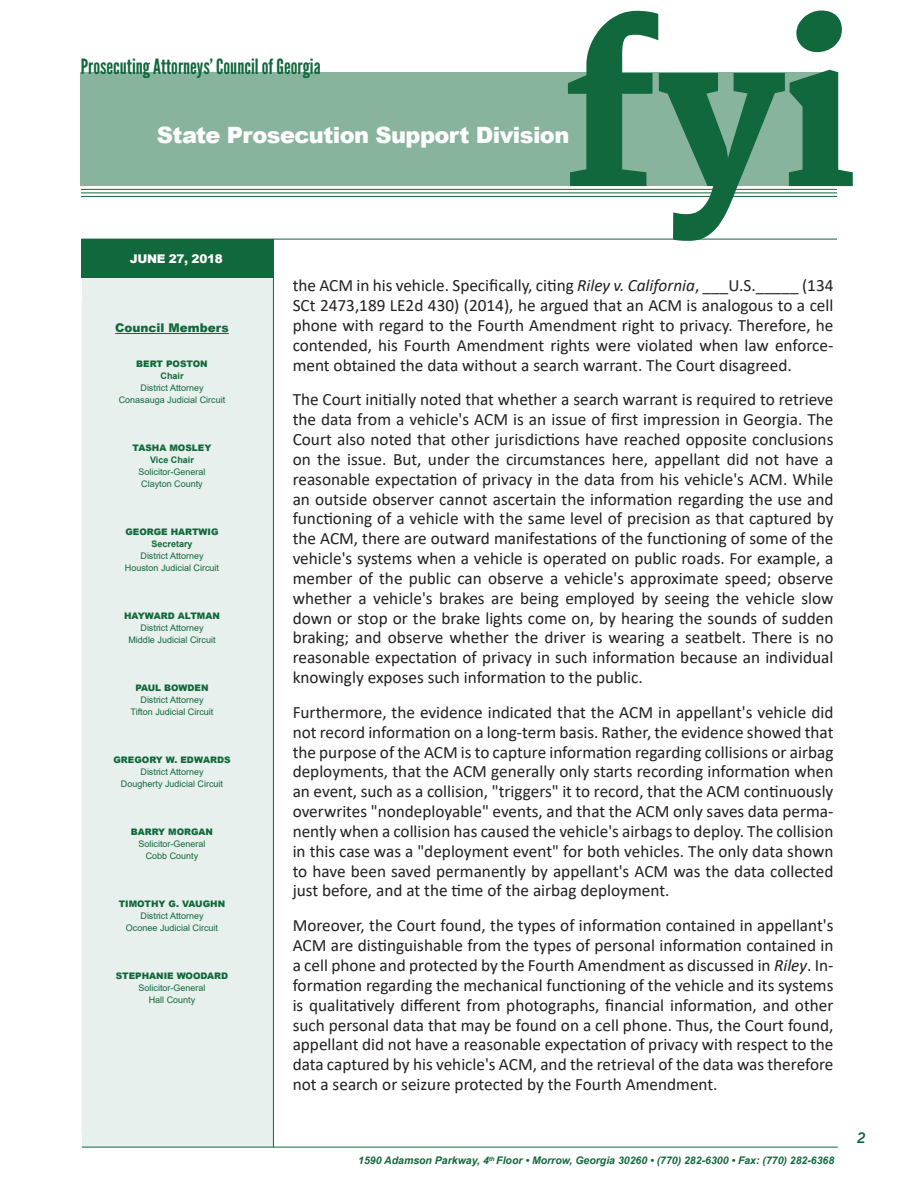
<style>
.page{position:relative;width:918px;height:1188px;background:#fff}
.page>*{position:absolute;margin:0;border:0;box-sizing:border-box;transform-origin:0 0}
.t1{font:800 207px "Merriweather";color:#11683d}
.t2{font:900 22.5px "Arial";letter-spacing:-.025em;color:#fff}
.t3{font:21px "League Gothic";color:#11683d}
.t4{font:17.25px/19.8px "Calibri";color:#231f20;text-align:justify}
.t5{font:italic 700 14.7px "News Gothic BT";color:#11683d}
.t6{font:900 12px "Arial";color:#11683d}
.t7{font:900 12px "Arial";letter-spacing:-.025em;color:#fff}
.t8{font:italic 700 10.5px "Arial";color:#11683d}
.t9{font:9px/12px "Arial";color:#11683d;text-align:center}
.t10{font:900 9px "Arial";color:#11683d}
.t11{font:700 9px "Arial";color:#11683d}
.s1{font-style:italic}
</style>
<div class="page">
<hr style="left:81px;top:196px;width:756px;height:1px;background:#11683d">
<div style="left:81px;top:73px;width:757px;height:113px;background:#88b49e"></div>
<div style="left:82px;top:278px;width:191px;height:869px;background:#e7f0ec"></div>
<hr style="left:82px;top:239px;width:755px;height:1px;background:#11683d">
<hr style="left:273px;top:250px;width:1px;height:898px;background:#11683d">
<hr style="left:115px;top:333px;width:114px;height:1px;background:#11683d">
<div style="left:82px;top:239px;width:192px;height:39px;background:#11683d"></div>
<hr style="left:81px;top:193px;width:756px;height:1px;background:#11683d">
<hr style="left:81px;top:189px;width:756px;height:1px;background:#11683d">
<hr style="left:82px;top:1147px;width:756px;height:1px;background:#11683d">
<h1 class="t1" style="left:563px;top:-8px;width:295px">fyi</h1>
<p class="t3" style="left:81px;top:54px;width:241px">Prosecuting Attorneys’ Council of Georgia</p>
<h2 class="t2" style="left:157px;top:119px;width:414px">State Prosecution Support Division</h2>
<p class="t7" style="left:130px;top:250px;width:95px">JUNE 27, 2018</p>
<p class="t6" style="left:115px;top:319px;width:115px">Council Members</p>
<p class="t10" style="left:136px;top:357px;width:73px">BERT POSTON</p>
<p class="t11" style="left:161px;top:370px;width:25px">Chair</p>
<p class="t9" style="left:119px;top:382px;width:108px">District Attorney<br>Conasauga Judicial Circuit</p>
<p class="t10" style="left:133px;top:441px;width:80px">TASHA MOSLEY</p>
<p class="t11" style="left:150px;top:454px;width:45px">Vice Chair</p>
<p class="t9" style="left:138px;top:466px;width:69px">Solicitor-General<br>Clayton County</p>
<p class="t10" style="left:125px;top:525px;width:95px">GEORGE HARTWIG</p>
<p class="t11" style="left:151px;top:538px;width:43px">Secretary</p>
<p class="t9" style="left:125px;top:550px;width:96px">District Attorney<br>Houston Judicial Circuit</p>
<p class="t10" style="left:124px;top:609px;width:97px">HAYWARD ALTMAN</p>
<p class="t9" style="left:128px;top:622px;width:89px">District Attorney<br>Middle Judicial Circuit</p>
<p class="t10" style="left:135px;top:681px;width:75px">PAUL BOWDEN</p>
<p class="t9" style="left:131px;top:694px;width:84px">District Attorney<br>Tifton Judicial Circuit</p>
<p class="t10" style="left:113px;top:753px;width:119px">GREGORY W. EDWARDS</p>
<p class="t9" style="left:121px;top:766px;width:104px">District Attorney<br>Dougherty Judicial Circuit</p>
<p class="t10" style="left:131px;top:825px;width:84px">BARRY MORGAN</p>
<p class="t9" style="left:138px;top:838px;width:69px">Solicitor-General<br>Cobb County</p>
<p class="t10" style="left:119px;top:897px;width:108px">TIMOTHY G. VAUGHN</p>
<p class="t9" style="left:126px;top:910px;width:94px">District Attorney<br>Oconee Judicial Circuit</p>
<p class="t10" style="left:116px;top:969px;width:114px">STEPHANIE WOODARD</p>
<p class="t9" style="left:138px;top:982px;width:69px">Solicitor-General<br>Hall County</p>
<p class="t4" style="left:293px;top:275px;width:542px">the ACM in his vehicle. Specifically, citing <span class="s1">Riley v. California</span>, ___U.S._____ (134<br>SCt 2473,189 LE2d 430) (2014), he argued that an ACM is analogous to a cell phone with regard to the Fourth Amendment right to privacy. Therefore, he contended, his Fourth Amendment rights were violated when law enforce&shy;ment obtained the data without a search warrant. The Court disagreed.</p>
<p class="t4" style="left:293px;top:389px;width:542px">The Court initially noted that whether a search warrant is required to retrieve the data from a vehicle's ACM is an issue of first impression in Georgia. The Court also noted that other jurisdictions have reached opposite conclusions on the issue. But, under the circumstances here, appellant did not have a reasonable expectation of privacy in the data from his vehicle's ACM. While an outside observer cannot ascertain the information regarding the use and functioning of a vehicle with the same level of precision as that captured by the ACM, there are outward manifestations of the functioning of some of the vehicle's systems when a vehicle is operated on public roads. For example, a member of the public can observe a vehicle's approximate speed; observe whether a vehicle's brakes are being employed by seeing the vehicle slow down or stop or the brake lights come on, by hearing the sounds of sudden braking; and observe whether the driver is wearing a seatbelt. There is no reasonable expectation of privacy in such information because an individual knowingly exposes such information to the public.</p>
<p class="t4" style="left:293px;top:702px;width:542px">Furthermore, the evidence indicated that the ACM in appellant's vehicle did not record information on a long-term basis. Rather, the evidence showed that the purpose of the ACM is to capture information regarding collisions or airbag deployments, that the ACM generally only starts recording information when an event, such as a collision, "triggers" it to record, that the ACM continuously overwrites "nondeployable" events, and that the ACM only saves data perma&shy;nently when a collision has caused the vehicle's airbags to deploy. The collision in this case was a "deployment event" for both vehicles. The only data shown to have been saved permanently by appellant's ACM was the data collected just before, and at the time of the airbag deployment.</p>
<p class="t4" style="left:293px;top:915px;width:542px">Moreover, the Court found, the types of information contained in appellant's ACM are distinguishable from the types of personal information contained in a cell phone and protected by the Fourth Amendment as discussed in <span class="s1">Riley</span>. In&shy;formation regarding the mechanical functioning of the vehicle and its systems is qualitatively different from photographs, financial information, and other such personal data that may be found on a cell phone. Thus, the Court found, appellant did not have a reasonable expectation of privacy with respect to the data captured by his vehicle's ACM, and the retrieval of the data was therefore not a search or seizure protected by the Fourth Amendment.</p>
<p class="t8" style="left:358px;top:1153px;width:478px">1590 Adamson Parkway, 4<sup>th</sup> Floor • Morrow, Georgia 30260 • (770) 282-6300 • Fax: (770) 282-6368</p>
<p class="t5" style="left:857px;top:1129px;width:10px">2</p>
</div>
